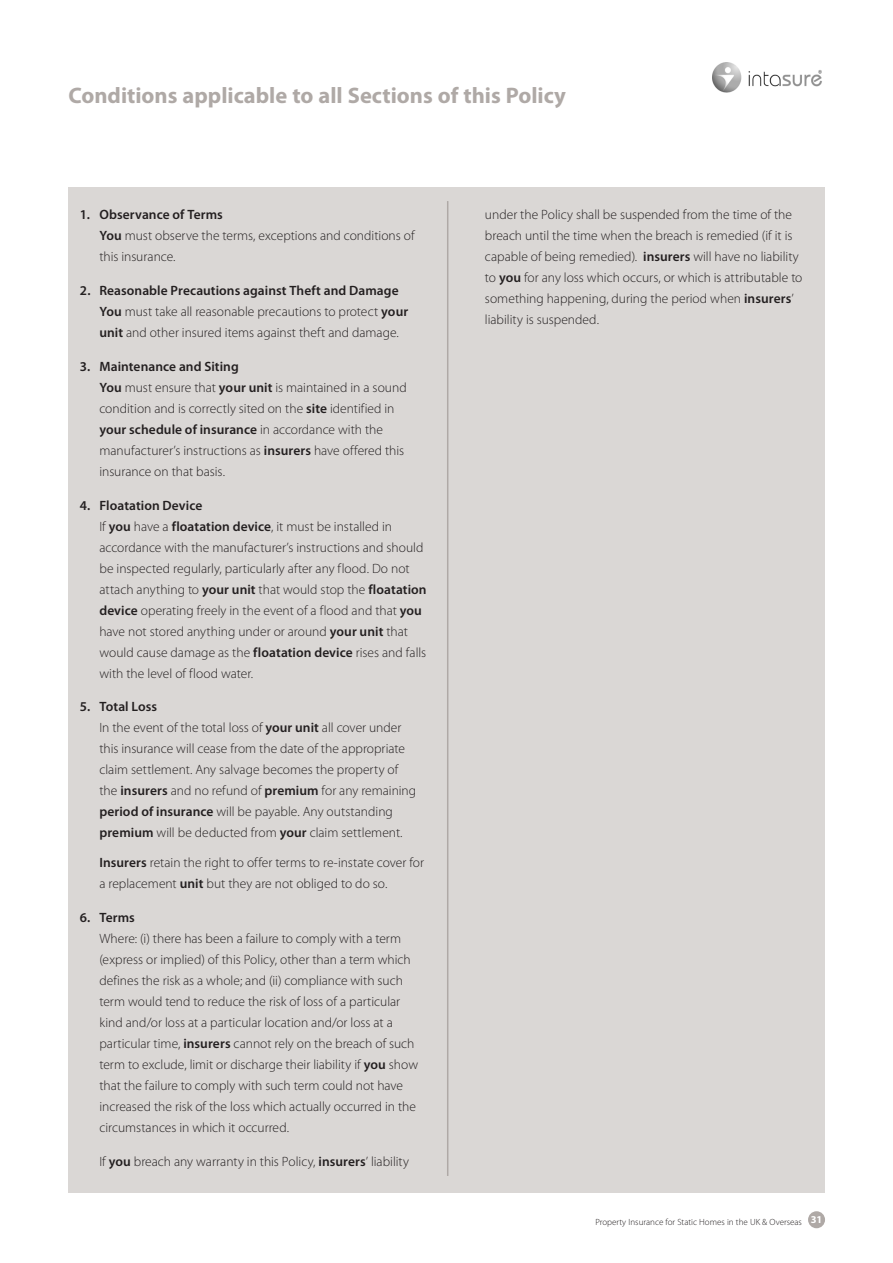
<style>
.page{position:relative;width:893px;height:1263px;background:#fff}
.page>*{position:absolute;margin:0;border:0;box-sizing:border-box;transform-origin:0 0}
.Headings{font:700 22.5px "Myriad Pro";color:#afa9a6}
.t1{font:300 13.5px/21px "Myriad Pro";color:#231f20}
.t2{font:600 13.5px "Myriad Pro";letter-spacing:.005em;color:#231f20}
.t3{font:300 9px "Myriad Pro";color:#231f20}
.s1{font-weight:600}
</style>
<div class="page">
<div style="left:808px;top:1211px;width:17px;height:17px;background:#afa9a6;border-radius:50%"></div>
<img style="left:713px;top:63px;width:109px;height:30px">
<div style="left:69px;top:187px;width:756px;height:1006px;background:#dad7d5"></div>
<hr style="left:447px;top:201px;width:1px;height:975px;background:#afa9a6">
<p class="Headings" style="left:69px;top:81px;width:499px">Conditions applicable to all Sections of this Policy</p>
<p class="t2" style="left:80px;top:206px;width:144px">1. Observance of Terms</p>
<p class="t1" style="left:99px;top:225px;width:317px"><span class="s1">You</span> must observe the terms, exceptions and conditions of this insurance.</p>
<p class="t2" style="left:80px;top:282px;width:320px">2. Reasonable Precautions against Theft and Damage</p>
<p class="t1" style="left:99px;top:301px;width:310px"><span class="s1">You</span> must take all reasonable precautions to protect <span class="s1">your unit</span> and other insured items against theft and damage.</p>
<p class="t2" style="left:80px;top:358px;width:160px">3. Maintenance and Siting</p>
<p class="t1" style="left:99px;top:377px;width:309px"><span class="s1">You</span> must ensure that <span class="s1">your unit</span> is maintained in a sound condition and is correctly sited on the <span class="s1">site</span> identified in <span class="s1">your schedule of insurance</span> in accordance with the manufacturer’s instructions as <span class="s1">insurers</span> have offered this insurance on that basis.</p>
<p class="t2" style="left:80px;top:496px;width:124px">4. Floatation Device</p>
<p class="t1" style="left:99px;top:515px;width:329px">If <span class="s1">you</span> have a <span class="s1">floatation device</span>, it must be installed in accordance with the manufacturer’s instructions and should be inspected regularly, particularly after any flood. Do not attach anything to <span class="s1">your unit</span> that would stop the <span class="s1">floatation device</span> operating freely in the event of a flood and that <span class="s1">you </span>have not stored anything under or around <span class="s1">your unit</span> that would cause damage as the <span class="s1">floatation device</span> rises and falls with the level of flood water.</p>
<p class="t2" style="left:80px;top:698px;width:79px">5. Total Loss</p>
<p class="t1" style="left:99px;top:717px;width:318px">In the event of the total loss of <span class="s1">your unit</span> all cover under this insurance will cease from the date of the appropriate claim settlement. Any salvage becomes the property of the <span class="s1">insurers</span> and no refund of <span class="s1">premium</span> for any remaining <span class="s1">period of insurance</span> will be payable. Any outstanding <span class="s1">premium</span> will be deducted from <span class="s1">your</span> claim settlement.</p>
<p class="t1" style="left:99px;top:852px;width:326px"><span class="s1">Insurers</span> retain the right to offer terms to re-instate cover for a replacement <span class="s1">unit</span> but they are not obliged to do so.</p>
<p class="t2" style="left:80px;top:908px;width:56px">6. Terms</p>
<p class="t1" style="left:99px;top:927px;width:320px">Where: (i) there has been a failure to comply with a term (express or implied) of this Policy, other than a term which defines the risk as a whole; and (ii) compliance with such term would tend to reduce the risk of loss of a particular kind and/or loss at a particular location and/or loss at a particular time, <span class="s1">insurers</span> cannot rely on the breach of such term to exclude, limit or discharge their liability if <span class="s1">you</span> show that the failure to comply with such term could not have increased the risk of the loss which actually occurred in the circumstances in which it occurred.</p>
<p class="t1" style="left:99px;top:1150px;width:311px">If <span class="s1">you</span> breach any warranty in this Policy, <span class="s1">insurers</span>’ liability</p>
<p class="t1" style="left:485px;top:204px;width:319px">under the Policy shall be suspended from the time of the breach until the time when the breach is remedied (if it is capable of being remedied). <span class="s1">insurers</span> will have no liability to <span class="s1">you</span> for any loss which occurs, or which is attributable to something happening, during the period when <span class="s1">insurers</span>’ liability is suspended.</p>
<p class="t3" style="left:595px;top:1216px;width:228px">Property Insurance for Static Homes in the UK &amp; Overseas <sup>31</sup></p>
</div>
